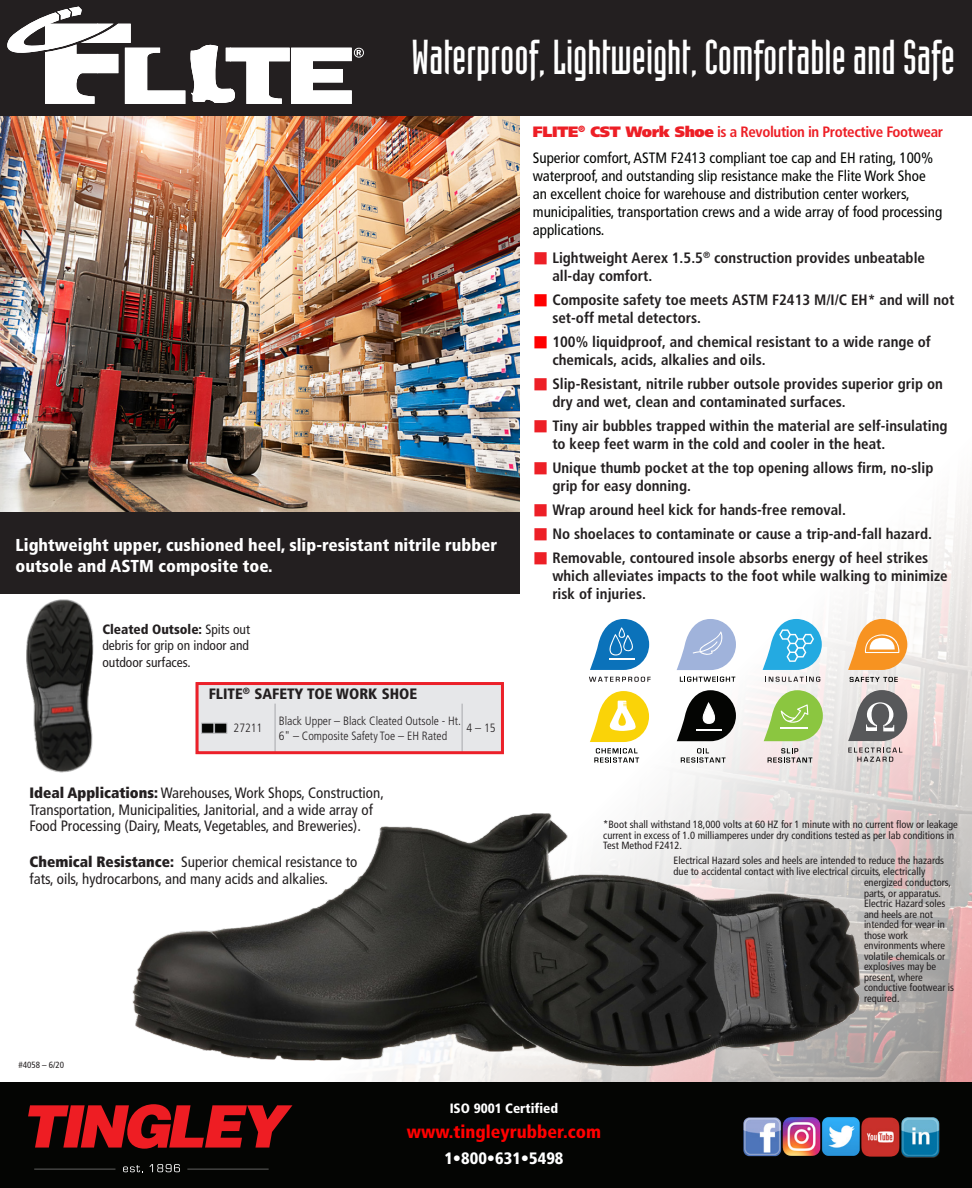
<style>
.page{position:relative;width:972px;height:1188px;background:#fff}
.page>*{position:absolute;margin:0;border:0;box-sizing:border-box;transform-origin:0 0}
.t1{font:48px "Industria LT Pro Solid";color:#fff}
.t2{font:900 condensed 18px "Frutiger LT Std";color:#f00}
.t3{font:900 condensed 17.25px/21px "Frutiger LT Std";color:#fff}
.t4{font:900 condensed 16.5px "Frutiger LT Std";color:#fff}
.t5{font:700 condensed 15px/18px "Frutiger LT Std";color:#231f20}
.t6{font:condensed 15px/16.5px "Frutiger LT Std";color:#231f20}
.t7{font:condensed 15px/18px "Frutiger LT Std";color:#040503}
.t8{font:700 condensed 15px "Frutiger LT Std";letter-spacing:-.025em;color:#ed1f26}
.chart_head1{font:900 condensed 15px "Frutiger LT Std";color:#231f20}
.t9{font:condensed 13.5px/16.2px "Frutiger LT Std";color:#231f20;text-align:justify}
.t10{font:900 condensed 13.5px "Frutiger LT Std";color:#fff}
.t11{font:300 condensed 12px/14.4px "Frutiger LT Std";color:#231f20}
.t12{font:condensed 10.5px/10.5px "Frutiger LT Std";color:#231f20}
.t13{font:condensed 9px "Frutiger LT Std";color:#231f20}
.s1{font-weight:900}
.s2{font-weight:900;font-stretch:normal}
.s3{color:#ed1f26}
.s4{color:#f00}
</style>
<div class="page">
<img style="left:263px;top:117px;width:709px;height:965px">
<img style="left:0;top:116px;width:519px;height:397px">
<div style="left:0;top:0;width:972px;height:116px;background:#231f20"></div>
<div style="left:0;top:513px;width:519px;height:81px;background:#231f20"></div>
<svg style="left:7px;top:6px;width:357px;height:98px"></svg>
<img style="left:26px;top:599px;width:68px;height:174px">
<img style="left:132px;top:759px;width:738px;height:323px">
<div style="left:0;top:1082px;width:972px;height:106px;background:#040503"></div>
<svg style="left:123px;top:1165px;width:20px;height:7px"></svg>
<svg style="left:149px;top:1164px;width:31px;height:8px"></svg>
<svg style="left:28px;top:1104px;width:264px;height:45px"></svg>
<svg style="left:34px;top:1169px;width:82px;height:1px"></svg>
<svg style="left:187px;top:1169px;width:82px;height:1px"></svg>
<img style="left:743px;top:1117px;width:197px;height:41px">
<div style="left:196px;top:683px;width:308px;height:71px;background:#e6e7e9"></div>
<hr style="left:274px;top:704px;width:2px;height:50px;background:#bcbdc0">
<hr style="left:461px;top:704px;width:2px;height:50px;background:#bcbdc0">
<div style="left:201px;top:723px;width:13px;height:11px;background:#040503;border:1px solid #bcbdc0"></div>
<div style="left:196px;top:682px;width:308px;height:72px;border:3px solid #ec2029"></div>
<div style="left:214px;top:723px;width:13px;height:11px;background:#040503;border:1px solid #bcbdc0"></div>
<svg style="left:677px;top:690px;width:59px;height:51px"></svg>
<svg style="left:681px;top:748px;width:45px;height:15px"></svg>
<svg style="left:590px;top:691px;width:59px;height:51px"></svg>
<svg style="left:594px;top:748px;width:45px;height:15px"></svg>
<svg style="left:764px;top:690px;width:59px;height:51px"></svg>
<svg style="left:768px;top:748px;width:44px;height:15px"></svg>
<svg style="left:677px;top:619px;width:59px;height:51px"></svg>
<svg style="left:680px;top:677px;width:55px;height:5px"></svg>
<svg style="left:590px;top:619px;width:59px;height:51px"></svg>
<svg style="left:589px;top:677px;width:62px;height:5px"></svg>
<svg style="left:763px;top:619px;width:59px;height:51px"></svg>
<svg style="left:765px;top:677px;width:55px;height:5px"></svg>
<svg style="left:848px;top:619px;width:59px;height:51px"></svg>
<svg style="left:850px;top:677px;width:48px;height:5px"></svg>
<svg style="left:848px;top:690px;width:59px;height:51px;background:#8c8a8b"></svg>
<svg style="left:848px;top:748px;width:54px;height:14px"></svg>
<svg style="left:549px;top:266px;width:21px;height:1px"></svg>
<svg style="left:549px;top:392px;width:21px;height:1px"></svg>
<svg style="left:549px;top:434px;width:21px;height:1px"></svg>
<svg style="left:549px;top:476px;width:21px;height:1px"></svg>
<svg style="left:549px;top:518px;width:21px;height:1px"></svg>
<svg style="left:549px;top:542px;width:21px;height:1px"></svg>
<svg style="left:549px;top:566px;width:21px;height:1px"></svg>
<p class="t1" style="left:411px;top:30px;width:545px">Waterproof, Lightweight, Comfortable and Safe</p>
<p class="t3" style="left:16px;top:535px;width:483px">Lightweight upper, cushioned heel, slip-resistant nitrile rubber outsole and ASTM composite toe.</p>
<p class="t9" style="left:102px;top:622px;width:149px"><span class="s1">Cleated Outsole:</span> Spits out debris for grip on indoor and outdoor surfaces.</p>
<p class="chart_head1" style="left:209px;top:685px;width:210px">FLITE<sup>®</sup> SAFETY TOE WORK SHOE</p>
<p class="t11" style="left:234px;top:721px;width:30px">27211</p>
<p class="t11" style="left:279px;top:714px;width:184px">Black Upper – Black Cleated Outsole - Ht.<br>6" – Composite Safety Toe – EH Rated</p>
<p class="t11" style="left:467px;top:721px;width:31px">4 – 15</p>
<p class="t6" style="left:30px;top:785px;width:356px"><span class="s1">Ideal Applications:</span> Warehouses, Work Shops, Construction,<br>Transportation, Municipalities, Janitorial, and a wide array of<br>Food Processing (Dairy, Meats, Vegetables, and Breweries).</p>
<p class="t6" style="left:30px;top:854px;width:329px"><span class="s1">Chemical Resistance:</span> Superior chemical resistance to fats, oils, hydrocarbons, and many acids and alkalies.</p>
<p class="t13" style="left:19px;top:1060px;width:47px">#4058 – 6/20</p>
<p class="t8" style="left:533px;top:123px;width:412px"><span class="s2">FLITE</span><sup>®</sup> <span class="s2">CST Work Shoe</span> is a Revolution in Protective Footwear</p>
<p class="t7" style="left:533px;top:149px;width:411px">Superior comfort, ASTM F2413 compliant toe cap and EH rating, 100% waterproof, and outstanding slip resistance make the Flite Work Shoe an excellent choice for warehouse and distribution center workers, municipalities, transportation crews and a wide array of food processing applications.</p>
<p class="t5" style="left:552px;top:249px;width:374px;text-indent:-19px"><span class="s3">■</span> Lightweight Aerex 1.5.5<sup>®</sup> construction provides unbeatable all-day comfort.</p>
<p class="t5" style="left:552px;top:291px;width:404px;text-indent:-20px"><span class="s4">■</span> Composite safety toe meets ASTM F2413 M/I/C EH* and will not set-off metal detectors.</p>
<p class="t5" style="left:552px;top:333px;width:380px;text-indent:-20px"><span class="s4">■</span> 100% liquidproof, and chemical resistant to a wide range of chemicals, acids, alkalies and oils.</p>
<p class="t5" style="left:552px;top:375px;width:392px;text-indent:-20px"><span class="s3">■</span> Slip-Resistant, nitrile rubber outsole provides superior grip on dry and wet, clean and contaminated surfaces.</p>
<p class="t5" style="left:552px;top:417px;width:397px;text-indent:-20px"><span class="s3">■</span> Tiny air bubbles trapped within the material are self-insulating to keep feet warm in the cold and cooler in the heat.</p>
<p class="t5" style="left:552px;top:459px;width:383px;text-indent:-20px"><span class="s3">■</span> Unique thumb pocket at the top opening allows firm, no-slip grip for easy donning.</p>
<p class="t5" style="left:533px;top:501px;width:315px"><span class="s3">■</span> Wrap around heel kick for hands-free removal.</p>
<p class="t5" style="left:533px;top:525px;width:401px"><span class="s3">■</span> No shoelaces to contaminate or cause a trip-and-fall hazard.</p>
<p class="t5" style="left:552px;top:549px;width:397px;text-indent:-20px"><span class="s3">■</span> Removable, contoured insole absorbs energy of heel strikes which alleviates impacts to the foot while walking to minimize risk of injuries.</p>
<p class="t12" style="left:603px;top:819px;width:356px">*Boot shall withstand 18,000 volts at 60 HZ for 1 minute with no current flow or leakage current in excess of 1.0 milliamperes under dry conditions tested as per lab conditions in<br>Test Method F2412.</p>
<p class="t12" style="left:674px;top:856px;width:272px">Electrical Hazard soles and heels are intended to reduce the hazards</p>
<p class="t12" style="left:674px;top:866px;width:253px">due to accidental contact with live electrical circuits, electrically</p>
<p class="t12" style="left:864px;top:877px;width:88px">energized conductors,</p>
<p class="t12" style="left:864px;top:888px;width:78px">parts, or apparatus.</p>
<p class="t12" style="left:864px;top:898px;width:83px">Electric Hazard soles</p>
<p class="t12" style="left:864px;top:909px;width:70px">and heels are not</p>
<p class="t12" style="left:864px;top:919px;width:82px">intended for wear in</p>
<p class="t12" style="left:864px;top:930px;width:46px">those work</p>
<p class="t12" style="left:864px;top:940px;width:83px">environments where</p>
<p class="t12" style="left:864px;top:951px;width:83px">volatile chemicals or</p>
<p class="t12" style="left:864px;top:961px;width:74px">explosives may be</p>
<p class="t12" style="left:864px;top:972px;width:60px">present, where</p>
<p class="t12" style="left:864px;top:982px;width:92px">conductive footwear is</p>
<p class="t12" style="left:864px;top:993px;width:37px">required.</p>
<p class="t10" style="left:450px;top:1100px;width:110px">ISO 9001 Certified</p>
<p class="t2" style="left:407px;top:1121px;width:196px">www.tingleyrubber.com</p>
<p class="t4" style="left:444px;top:1148px;width:121px">1•800•631•5498</p>
</div>
